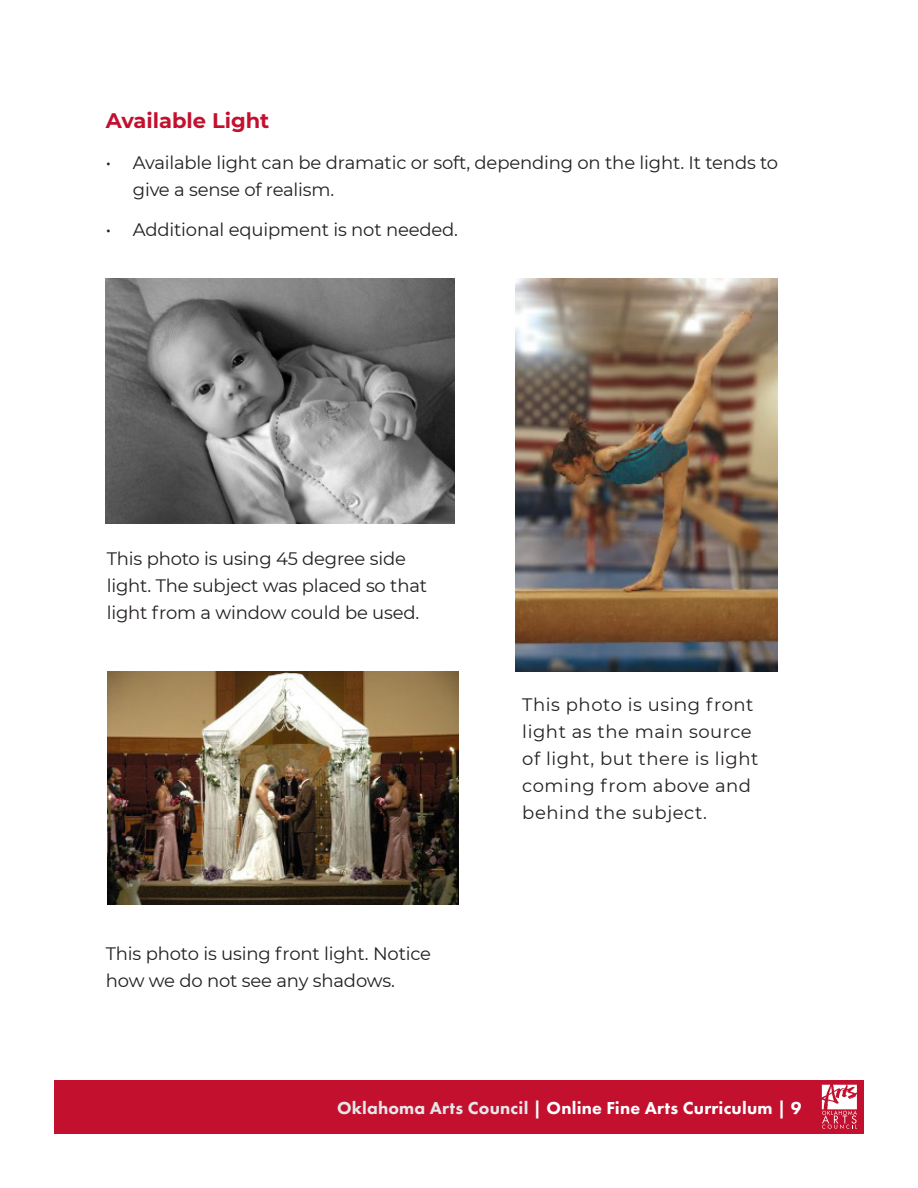
<style>
.page{position:relative;width:918px;height:1188px;background:#fff}
.page>*{position:absolute;margin:0;border:0;box-sizing:border-box;transform-origin:0 0}
.activities{font:700 21px "Montserrat";color:#c3102f}
.activities-2{font:18px/27px "Montserrat";letter-spacing:-.01em;color:#231f20}
.activities-3{font:18px/27px "Montserrat";letter-spacing:.03em;color:#231f20}
.t1{font:800 18px "Futura PT";letter-spacing:.01em;color:#fff}
.s1{color:#e6e7e9}
</style>
<div class="page">
<div style="left:54px;top:1080px;width:810px;height:54px;background:#c3102f"></div>
<svg style="left:822px;top:1085px;width:35px;height:44px"></svg>
<img style="left:106px;top:279px;width:349px;height:244px">
<img style="left:515px;top:279px;width:262px;height:393px">
<img style="left:108px;top:672px;width:351px;height:233px">
<p class="activities" style="left:106px;top:106px;width:165px">Available Light</p>
<p class="activities-2" style="left:133px;top:148px;width:647px;text-indent:-27px">• Available light can be dramatic or soft, depending on the light. It tends to give a sense of realism.</p>
<p class="activities-2" style="left:106px;top:216px;width:354px">• Additional equipment is not needed.</p>
<p class="activities-2" style="left:107px;top:544px;width:322px">This photo is using 45 degree side light. The subject was placed so that light from a window could be used.</p>
<p class="activities-2" style="left:106px;top:940px;width:327px">This photo is using front light. Notice how we do not see any shadows.</p>
<p class="activities-3" style="left:522px;top:690px;width:238px">This photo is using front light as the main source of light, but there is light coming from above and behind the subject.</p>
<p class="t1" style="left:337px;top:1097px;width:466px"><span class="s1">Oklahoma Arts Council</span> | Online Fine Arts Curriculum | 9</p>
</div>
